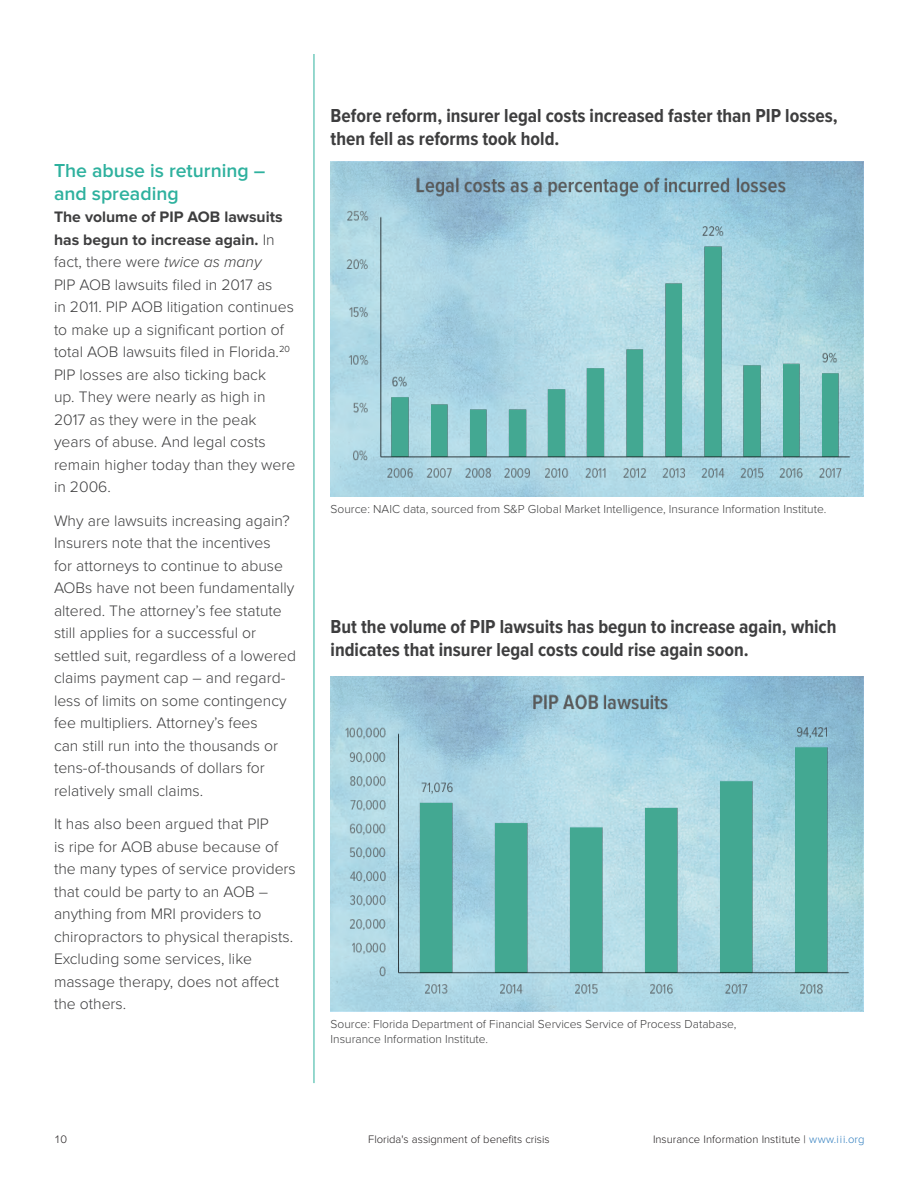
<style>
.page{position:relative;width:918px;height:1188px;background:#fff}
.page>*{position:absolute;margin:0;border:0;box-sizing:border-box;transform-origin:0 0}
.Chart_heading{font:700 19.5px/22.5px "Proxima Nova Cond";color:#3e3e3f}
.Subheads{font:600 19.5px/22.5px "Proxima Nova";color:#2eb19e}
.Text{font:300 15.75px/22.5px "Proxima Nova";color:#3e3e3f}
.Footnote_text{font:300 12px/14.4px "Proxima Nova";color:#3e3e3f}
.t1{font:300 11.25px "Proxima Nova";color:#231f20}
.s1{font-weight:700}
.s2{font-style:italic}
.s3{color:#2f7dbe}
</style>
<div class="page">
<hr style="left:314px;top:54px;width:1px;height:1029px;background:#2eb19e">
<svg style="left:331px;top:162px;width:532px;height:334px;background:#a0ccdd"></svg>
<svg style="left:331px;top:677px;width:532px;height:334px;background:#a0ccdd"></svg>
<img style="left:345px;top:177px;width:505px;height:304px">
<img style="left:345px;top:694px;width:505px;height:301px">
<p class="Subheads" style="left:54px;top:160px;width:213px">The abuse is returning – and spreading</p>
<p class="Text" style="left:54px;top:206px;width:243px"><span class="s1">The volume of PIP AOB lawsuits has begun to increase again.</span> In fact, there were <span class="s2">twice as many<br></span>PIP AOB lawsuits filed in 2017 as<br>in 2011. PIP AOB litigation continues to make up a significant portion of total AOB lawsuits filed in Florida.<sup>20<br></sup>PIP losses are also ticking back<br>up. They were nearly as high in<br>2017 as they were in the peak years of abuse. And legal costs remain higher today than they were in 2006.</p>
<p class="Text" style="left:54px;top:509px;width:244px">Why are lawsuits increasing again?<br>Insurers note that the incentives<br>for attorneys to continue to abuse AOBs have not been fundamentally altered. The attorney’s fee statute still applies for a successful or settled suit, regardless of a lowered claims payment cap – and regard&shy;less of limits on some contingency fee multipliers. Attorney’s fees<br>can still run into the thousands or tens-of-thousands of dollars for relatively small claims.</p>
<p class="Text" style="left:54px;top:813px;width:243px">It has also been argued that PIP<br>is ripe for AOB abuse because of the many types of service providers that could be party to an AOB – anything from MRI providers to chiropractors to physical therapists.<br>Excluding some services, like massage therapy, does not affect the others.</p>
<p class="Chart_heading" style="left:331px;top:105px;width:509px">Before reform, insurer legal costs increased faster than PIP losses, then fell as reforms took hold.</p>
<p class="Footnote_text" style="left:331px;top:502px;width:497px">Source: NAIC data, sourced from S&amp;P Global Market Intelligence, Insurance Information Institute.</p>
<p class="Chart_heading" style="left:331px;top:616px;width:507px">But the volume of PIP lawsuits has begun to increase again, which indicates that insurer legal costs could rise again soon.</p>
<p class="Footnote_text" style="left:331px;top:1017px;width:407px">Source: Florida Department of Financial Services Service of Process Database,<br>Insurance Information Institute.</p>
<p class="t1" style="left:54px;top:1133px;width:15px">10</p>
<p class="t1" style="left:368px;top:1133px;width:183px">Florida's assignment of benefits crisis</p>
<p class="t1" style="left:653px;top:1133px;width:213px">Insurance Information Institute | <span class="s3">www.iii.org</span></p>
</div>
